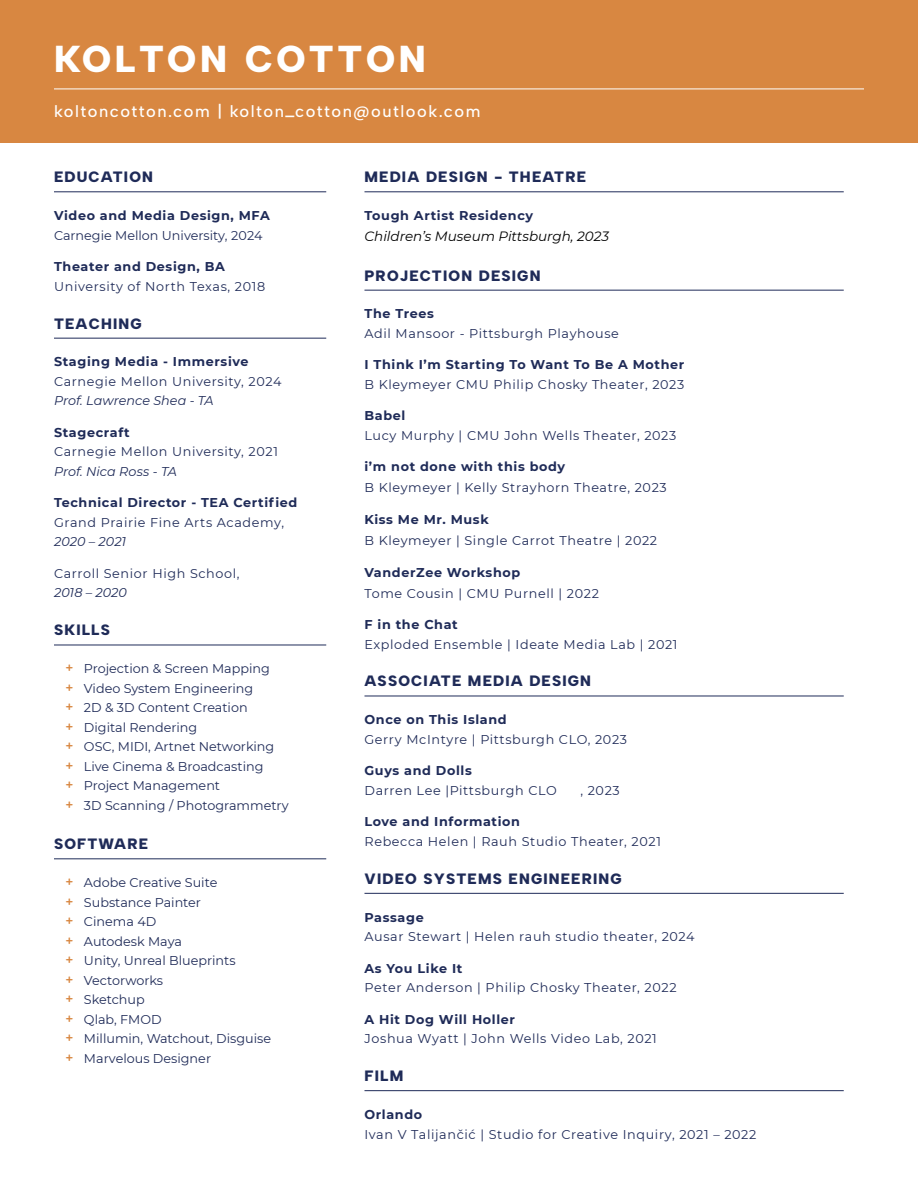
<style>
.page{position:relative;width:918px;height:1188px;background:#fff}
.page>*{position:absolute;margin:0;border:0;box-sizing:border-box;transform-origin:0 0}
.t1{font:37.5px "Albert Sans";letter-spacing:.1em;color:#fff}
.t2{font:16.5px "Albert Sans";letter-spacing:.09em;color:#fff}
.t3{font:15px "Albert Sans";letter-spacing:.08em;color:#1f2b58}
.t4{font:italic 13.5px "Montserrat";color:#000}
.t5{font:12.75px "Montserrat";letter-spacing:.04em;color:#1f2b58}
.t6{font:12.75px/19.5px "Montserrat";color:#1f2b58}
.t7{font:700 12.75px "Montserrat";letter-spacing:.05em;color:#1f2b58}
.t8{font:italic 12.75px "Montserrat";color:#1f2b58}
.s1{font-family:"Caravan 01";font-size:24px;color:#d88741}
</style>
<div class="page">
<div style="left:0;top:0;width:918px;height:143px;background:#d88741"></div>
<hr style="left:54px;top:89px;width:810px;height:1px;background:#fff">
<hr style="left:54px;top:191px;width:272px;height:1px;background:#1f2b58">
<hr style="left:54px;top:338px;width:272px;height:1px;background:#1f2b58">
<hr style="left:54px;top:645px;width:272px;height:1px;background:#1f2b58">
<hr style="left:54px;top:858px;width:272px;height:1px;background:#1f2b58">
<hr style="left:364px;top:191px;width:480px;height:1px;background:#1f2b58">
<hr style="left:364px;top:290px;width:480px;height:1px;background:#1f2b58">
<hr style="left:364px;top:696px;width:480px;height:1px;background:#1f2b58">
<hr style="left:364px;top:893px;width:480px;height:1px;background:#1f2b58">
<hr style="left:364px;top:1090px;width:480px;height:1px;background:#1f2b58">
<h1 class="t1" style="left:54px;top:36px;width:373px">KOLTON COTTON</h1>
<p class="t2" style="left:54px;top:102px;width:428px">koltoncotton.com | kolton_cotton@outlook.com</p>
<p class="t3" style="left:54px;top:168px;width:101px">EDUCATION</p>
<p class="t7" style="left:54px;top:206px;width:217px">Video and Media Design, MFA</p>
<p class="t6" style="left:54px;top:225px;width:210px">Carnegie Mellon University, 2024</p>
<p class="t7" style="left:54px;top:257px;width:172px">Theater and Design, BA</p>
<p class="t5" style="left:54px;top:277px;width:213px">University of North Texas, 2018</p>
<p class="t3" style="left:54px;top:314px;width:89px">TEACHING</p>
<p class="t7" style="left:54px;top:353px;width:196px">Staging Media - Immersive</p>
<p class="t5" style="left:54px;top:373px;width:229px">Carnegie Mellon University, 2024</p>
<p class="t8" style="left:54px;top:392px;width:161px">Prof. Lawrence Shea - TA</p>
<p class="t7" style="left:54px;top:423px;width:77px">Stagecraft</p>
<p class="t5" style="left:54px;top:443px;width:225px">Carnegie Mellon University, 2021</p>
<p class="t8" style="left:54px;top:463px;width:124px">Prof. Nica Ross - TA</p>
<p class="t7" style="left:54px;top:494px;width:245px">Technical Director - TEA Certified</p>
<p class="t5" style="left:54px;top:514px;width:232px">Grand Prairie Fine Arts Academy,</p>
<p class="t8" style="left:54px;top:533px;width:74px">2020 – 2021</p>
<p class="t5" style="left:54px;top:565px;width:187px">Carroll Senior High School,</p>
<p class="t8" style="left:54px;top:584px;width:75px">2018 – 2020</p>
<p class="t3" style="left:54px;top:621px;width:57px">SKILLS</p>
<p class="t6" style="left:66px;top:659px;width:224px"><span class="s1">+</span> Projection &amp; Screen Mapping<br><span class="s1">+</span> Video System Engineering<br><span class="s1">+</span> 2D &amp; 3D Content Creation<br><span class="s1">+</span> Digital Rendering<br><span class="s1">+</span> OSC, MIDI, Artnet Networking<br><span class="s1">+</span> Live Cinema &amp; Broadcasting<br><span class="s1">+</span> Project Management<br><span class="s1">+</span> 3D Scanning / Photogrammetry</p>
<p class="t3" style="left:54px;top:835px;width:95px">SOFTWARE</p>
<p class="t6" style="left:66px;top:872px;width:207px"><span class="s1">+</span> Adobe Creative Suite<br><span class="s1">+</span> Substance Painter<br><span class="s1">+</span> Cinema 4D<br><span class="s1">+</span> Autodesk Maya<br><span class="s1">+</span> Unity, Unreal Blueprints<br><span class="s1">+</span> Vectorworks<br><span class="s1">+</span> Sketchup<br><span class="s1">+</span> Qlab, FMOD<br><span class="s1">+</span> Millumin, Watchout, Disguise <span class="s1">+</span> Marvelous Designer</p>
<p class="t3" style="left:364px;top:168px;width:223px">MEDIA DESIGN - THEATRE</p>
<p class="t7" style="left:364px;top:206px;width:170px">Tough Artist Residency</p>
<p class="t4" style="left:364px;top:227px;width:246px">Children’s Museum Pittsburgh, 2023</p>
<p class="t3" style="left:364px;top:266px;width:178px">PROJECTION DESIGN</p>
<p class="t7" style="left:364px;top:305px;width:71px">The Trees</p>
<p class="t5" style="left:364px;top:325px;width:256px">Adil Mansoor - Pittsburgh Playhouse</p>
<p class="t7" style="left:364px;top:356px;width:321px">I Think I’m Starting To Want To Be A Mother</p>
<p class="t5" style="left:364px;top:376px;width:321px">B Kleymeyer CMU Philip Chosky Theater, 2023</p>
<p class="t7" style="left:364px;top:407px;width:42px">Babel</p>
<p class="t5" style="left:364px;top:427px;width:313px">Lucy Murphy | CMU John Wells Theater, 2023</p>
<p class="t7" style="left:364px;top:458px;width:202px">i’m not done with this body</p>
<p class="t5" style="left:364px;top:479px;width:304px">B Kleymeyer | Kelly Strayhorn Theatre, 2023</p>
<p class="t7" style="left:364px;top:510px;width:126px">Kiss Me Mr. Musk</p>
<p class="t5" style="left:364px;top:532px;width:294px">B Kleymeyer | Single Carrot Theatre | 2022</p>
<p class="t7" style="left:364px;top:563px;width:157px">VanderZee Workshop</p>
<p class="t5" style="left:364px;top:584px;width:236px">Tome Cousin | CMU Purnell | 2022</p>
<p class="t7" style="left:364px;top:615px;width:95px">F in the Chat</p>
<p class="t5" style="left:364px;top:635px;width:315px">Exploded Ensemble | Ideate Media Lab | 2021</p>
<p class="t3" style="left:364px;top:672px;width:228px">ASSOCIATE MEDIA DESIGN</p>
<p class="t7" style="left:364px;top:711px;width:144px">Once on This Island</p>
<p class="t5" style="left:364px;top:731px;width:264px">Gerry McIntyre | Pittsburgh CLO, 2023</p>
<p class="t7" style="left:364px;top:762px;width:109px">Guys and Dolls</p>
<p class="t5" style="left:364px;top:782px;width:194px">Darren Lee |Pittsburgh CLO</p>
<p class="t5" style="left:580px;top:782px;width:41px">, 2023</p>
<p class="t7" style="left:364px;top:813px;width:157px">Love and Information</p>
<p class="t5" style="left:364px;top:833px;width:298px">Rebecca Helen | Rauh Studio Theater, 2021</p>
<p class="t3" style="left:364px;top:869px;width:259px">VIDEO SYSTEMS ENGINEERING</p>
<p class="t7" style="left:364px;top:908px;width:61px">Passage</p>
<p class="t5" style="left:364px;top:928px;width:332px">Ausar Stewart | Helen rauh studio theater, 2024</p>
<p class="t7" style="left:364px;top:959px;width:99px">As You Like It</p>
<p class="t5" style="left:364px;top:979px;width:314px">Peter Anderson | Philip Chosky Theater, 2022</p>
<p class="t7" style="left:364px;top:1010px;width:152px">A Hit Dog Will Holler</p>
<p class="t5" style="left:364px;top:1030px;width:294px">Joshua Wyatt | John Wells Video Lab, 2021</p>
<p class="t3" style="left:364px;top:1067px;width:40px">FILM</p>
<p class="t7" style="left:364px;top:1105px;width:59px">Orlando</p>
<p class="t5" style="left:364px;top:1125px;width:393px">Ivan V Talijančić | Studio for Creative Inquiry, 2021 – 2022</p>
</div>
